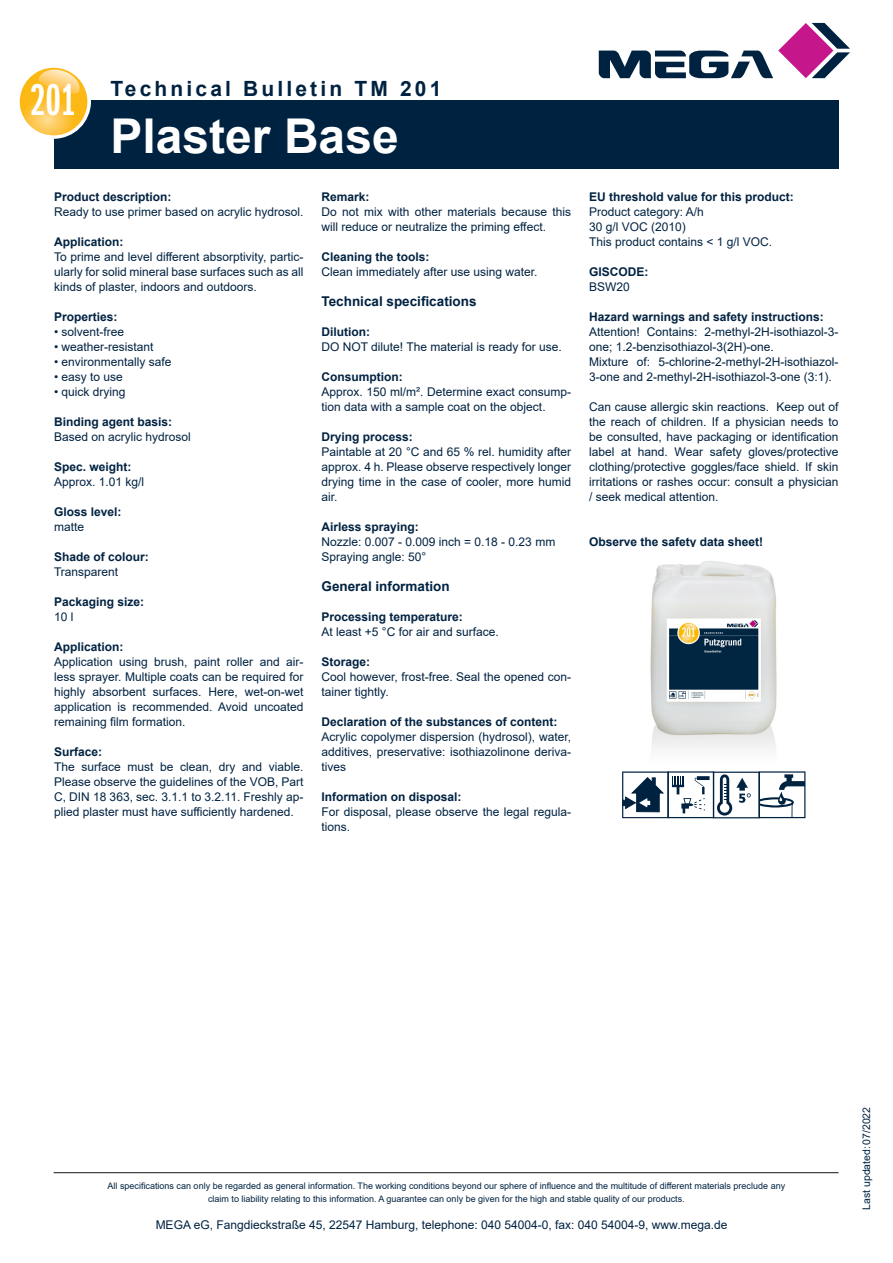
<style>
.page{position:relative;width:893px;height:1263px;background:#fff}
.page>*{position:absolute;margin:0;border:0;box-sizing:border-box;transform-origin:0 0}
.t1{font:700 48px "Arial";color:#fff}
.t2{font:46.2px "ITC Franklin Gothic Std Dm X Cp";color:#fff}
.t3{font:700 21px "Arial";letter-spacing:.15em;color:#002241}
.t4{font:700 13.5px "Arial";color:#002241}
.t5{font:12px/15px "Arial";color:#002241;text-align:justify}
.t6{font:700 12px "Arial";color:#002241}
.t7{font:10.5px "Arial";color:#002241}
.t8{font:9px/13.5px "Arial";color:#002241;text-align:center}
</style>
<div class="page">
<div style="left:54px;top:101px;width:784px;height:68px;background:#002241"></div>
<svg style="left:16px;top:64px;width:75px;height:75px"></svg>
<svg style="left:20px;top:68px;width:66px;height:67px"></svg>
<svg style="left:599px;top:23px;width:251px;height:55px"></svg>
<hr style="left:54px;top:1172px;width:784px;height:1px;background:#231f20">
<img style="left:650px;top:561px;width:127px;height:189px">
<svg style="left:622px;top:771px;width:183px;height:47px"></svg>
<h2 class="t2" style="left:31px;top:75px;width:46px">201</h2>
<p class="t3" style="left:111px;top:74px;width:332px">Technical Bulletin TM 201</p>
<p class="t1" style="left:111px;top:102px;width:290px">Plaster Base</p>
<p class="t6" style="left:54px;top:188px;width:119px">Product description:</p>
<p class="t5" style="left:54px;top:204px;width:251px">Ready to use primer based on acrylic hydrosol.</p>
<p class="t6" style="left:54px;top:233px;width:71px">Application:</p>
<p class="t5" style="left:54px;top:249px;width:251px">To prime and level different absorptivity, partic&shy;ularly for solid mineral base surfaces such as all kinds of plaster, indoors and outdoors.</p>
<p class="t6" style="left:54px;top:308px;width:65px">Properties:</p>
<p class="t5" style="left:54px;top:324px;width:72px">• solvent-free</p>
<p class="t5" style="left:54px;top:339px;width:101px">• weather-resistant</p>
<p class="t5" style="left:54px;top:354px;width:119px">• environmentally safe</p>
<p class="t5" style="left:54px;top:369px;width:70px">• easy to use</p>
<p class="t5" style="left:54px;top:384px;width:73px">• quick drying</p>
<p class="t6" style="left:54px;top:413px;width:120px">Binding agent basis:</p>
<p class="t5" style="left:54px;top:429px;width:138px">Based on acrylic hydrosol</p>
<p class="t6" style="left:54px;top:458px;width:79px">Spec. weight:</p>
<p class="t5" style="left:54px;top:474px;width:92px">Approx. 1.01 kg/l</p>
<p class="t6" style="left:54px;top:503px;width:69px">Gloss level:</p>
<p class="t5" style="left:54px;top:519px;width:32px">matte</p>
<p class="t6" style="left:54px;top:548px;width:96px">Shade of colour:</p>
<p class="t5" style="left:54px;top:564px;width:66px">Transparent</p>
<p class="t6" style="left:54px;top:593px;width:92px">Packaging size:</p>
<p class="t5" style="left:54px;top:609px;width:21px">10 l</p>
<p class="t6" style="left:54px;top:638px;width:71px">Application:</p>
<p class="t5" style="left:54px;top:654px;width:251px">Application using brush, paint roller and air&shy;less sprayer. Multiple coats can be required for highly absorbent surfaces. Here, wet-on-wet application is recommended. Avoid uncoated remaining film formation.</p>
<p class="t6" style="left:54px;top:743px;width:50px">Surface:</p>
<p class="t5" style="left:54px;top:759px;width:251px">The surface must be clean, dry and viable.<br>Please observe the guidelines of the VOB, Part C, DIN 18 363, sec. 3.1.1 to 3.2.11. Freshly ap&shy;plied plaster must have sufficiently hardened.</p>
<p class="t6" style="left:321px;top:188px;width:50px">Remark:</p>
<p class="t5" style="left:321px;top:204px;width:251px">Do not mix with other materials because this will reduce or neutralize the priming effect.</p>
<p class="t6" style="left:321px;top:248px;width:110px">Cleaning the tools:</p>
<p class="t5" style="left:321px;top:264px;width:218px">Clean immediately after use using water.</p>
<p class="t4" style="left:321px;top:291px;width:157px">Technical specifications</p>
<p class="t6" style="left:321px;top:323px;width:50px">Dilution:</p>
<p class="t5" style="left:321px;top:339px;width:242px">DO NOT dilute! The material is ready for use.</p>
<p class="t6" style="left:321px;top:368px;width:83px">Consumption:</p>
<p class="t5" style="left:321px;top:384px;width:251px">Approx. 150 ml/m². Determine exact consump&shy;tion data with a sample coat on the object.</p>
<p class="t6" style="left:321px;top:428px;width:93px">Drying process:</p>
<p class="t5" style="left:321px;top:444px;width:251px">Paintable at 20 °C and 65 % rel. humidity after approx. 4 h. Please observe respectively longer drying time in the case of cooler, more humid air.</p>
<p class="t6" style="left:321px;top:518px;width:99px">Airless spraying:</p>
<p class="t5" style="left:321px;top:534px;width:235px">Nozzle: 0.007 - 0.009 inch = 0.18 - 0.23 mm</p>
<p class="t5" style="left:321px;top:549px;width:106px">Spraying angle: 50°</p>
<p class="t4" style="left:321px;top:576px;width:130px">General information</p>
<p class="t6" style="left:321px;top:608px;width:143px">Processing temperature:</p>
<p class="t5" style="left:321px;top:624px;width:179px">At least +5 °C for air and surface.</p>
<p class="t6" style="left:321px;top:653px;width:50px">Storage:</p>
<p class="t5" style="left:321px;top:669px;width:251px">Cool however, frost-free. Seal the opened con&shy;tainer tightly.</p>
<p class="t6" style="left:321px;top:713px;width:238px">Declaration of the substances of content:</p>
<p class="t5" style="left:321px;top:729px;width:251px">Acrylic copolymer dispersion (hydrosol), water, additives, preservative: isothiazolinone deriva&shy;tives</p>
<p class="t6" style="left:321px;top:788px;width:142px">Information on disposal:</p>
<p class="t5" style="left:321px;top:804px;width:251px">For disposal, please observe the legal regula&shy;tions.</p>
<p class="t6" style="left:589px;top:188px;width:206px">EU threshold value for this product:</p>
<p class="t5" style="left:589px;top:204px;width:116px">Product category: A/h</p>
<p class="t5" style="left:589px;top:219px;width:98px">30 g/l VOC (2010)</p>
<p class="t5" style="left:589px;top:234px;width:185px">This product contains &lt; 1 g/l VOC.</p>
<p class="t6" style="left:589px;top:263px;width:61px">GISCODE:</p>
<p class="t5" style="left:589px;top:279px;width:42px">BSW20</p>
<p class="t6" style="left:589px;top:308px;width:236px">Hazard warnings and safety instructions:</p>
<p class="t5" style="left:589px;top:324px;width:251px">Attention! Contains: 2-methyl-2H-isothiazol-3- one; 1.2-benzisothiazol-3(2H)-one.</p>
<p class="t5" style="left:589px;top:354px;width:251px">Mixture of: 5-chlorine-2-methyl-2H-isothiazol-<br>3-one and 2-methyl-2H-isothiazol-3-one (3:1).</p>
<p class="t5" style="left:589px;top:399px;width:251px">Can cause allergic skin reactions. Keep out of the reach of children. If a physician needs to be consulted, have packaging or identification label at hand. Wear safety gloves/protective clothing/protective goggles/face shield. If skin irritations or rashes occur: consult a physician / seek medical attention.</p>
<p class="t6" style="left:589px;top:533px;width:176px">Observe the safety data sheet!</p>
<p class="t8" style="left:108px;top:1179px;width:679px">All specifications can only be regarded as general information. The working conditions beyond our sphere of influence and the multitude of different materials preclude any claim to liability relating to this information. A guarantee can only be given for the high and stable quality of our products.</p>
<p class="t5" style="left:156px;top:1217px;width:573px">MEGA eG, Fangdieckstraße 45, 22547 Hamburg, telephone: 040 54004-0, fax: 040 54004-9, www.mega.de</p>
<p class="t7" style="left:859px;top:1210px;width:104px;rotate:-90deg">Last updated:07/2022</p>
</div>
